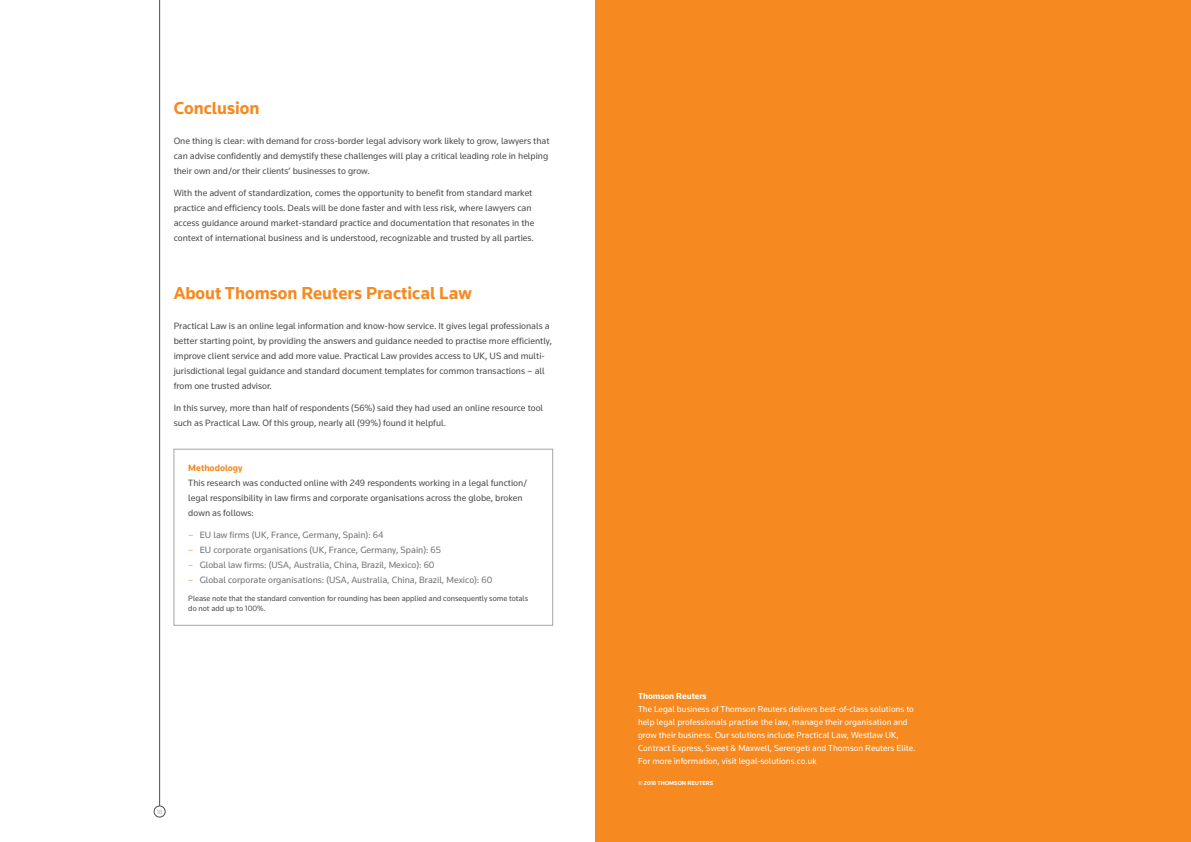
<style>
.page{position:relative;width:1191px;height:842px;background:#fff}
.page>*{position:absolute;margin:0;border:0;box-sizing:border-box;transform-origin:0 0}
.t1{font:700 18px "Knowledge";color:#f6891f}
.Body{font:9.5px/15px "Knowledge";color:#4b4c4d}
.t2{font:9.5px "Knowledge";color:#717275}
.body{font:9px/13px "Knowledge";color:#fff}
.body-2{font:700 9px "Knowledge";color:#fff}
.t3{font:8px/10px "Knowledge";color:#4b4c4d}
.t4{font:6.5px "Knowledge";color:#aeafb3}
.body-3{font:700 6px "Knowledge";color:#fff}
.s1{font-weight:700;color:#f6891f}
.s2{color:#f89e49}
</style>
<div class="page">
<hr style="left:159px;top:0;width:1px;height:806px;background:#4b4c4d">
<div style="left:154px;top:806px;width:11px;height:11px;border:1px solid #4b4c4d;border-radius:50%"></div>
<div style="left:595px;top:0;width:596px;height:842px;background:#f6891f"></div>
<div style="left:174px;top:449px;width:379px;height:176px;border:1px solid #a3a4a8"></div>
<h1 class="t1" style="left:174px;top:97px;width:87px">Conclusion</h1>
<p class="Body" style="left:174px;top:133px;width:377px">One thing is clear: with demand for cross-border legal advisory work likely to grow, lawyers that can advise confidently and demystify these challenges will play a critical leading role in helping their own and/or their clients’ businesses to grow.</p>
<p class="Body" style="left:174px;top:186px;width:362px">With the advent of standardization, comes the opportunity to benefit from standard market practice and efficiency tools. Deals will be done faster and with less risk, where lawyers can access guidance around market-standard practice and documentation that resonates in the context of international business and is understood, recognizable and trusted by all parties.</p>
<h1 class="t1" style="left:174px;top:282px;width:300px">About Thomson Reuters Practical Law</h1>
<p class="Body" style="left:174px;top:318px;width:380px">Practical Law is an online legal information and know-how service. It gives legal professionals a better starting point, by providing the answers and guidance needed to practise more efficiently, improve client service and add more value. Practical Law provides access to UK, US and multi&shy;jurisdictional legal guidance and standard document templates for common transactions – all from one trusted advisor.</p>
<p class="Body" style="left:174px;top:401px;width:371px">In this survey, more than half of respondents (56%) said they had used an online resource tool such as Practical Law. Of this group, nearly all (99%) found it helpful.</p>
<p class="Body" style="left:188px;top:460px;width:341px"><span class="s1">Methodology<br></span>This research was conducted online with 249 respondents working in a legal function/ legal responsibility in law firms and corporate organisations across the globe, broken down as follows:</p>
<p class="t2" style="left:188px;top:529px;width:197px"><span class="s2">–</span> EU law firms (UK, France, Germany, Spain): 64</p>
<p class="t2" style="left:188px;top:544px;width:254px"><span class="s2">–</span> EU corporate organisations (UK, France, Germany, Spain): 65</p>
<p class="t2" style="left:188px;top:559px;width:248px"><span class="s2">–</span> Global law firms: (USA, Australia, China, Brazil, Mexico): 60</p>
<p class="t2" style="left:188px;top:574px;width:305px"><span class="s2">–</span> Global corporate organisations: (USA, Australia, China, Brazil, Mexico): 60</p>
<p class="t3" style="left:188px;top:593px;width:341px">Please note that the standard convention for rounding has been applied and consequently some totals do not add up to 100%.</p>
<p class="t4" style="left:157px;top:808px;width:7px">18</p>
<p class="body-2" style="left:638px;top:690px;width:70px">Thomson Reuters</p>
<p class="body" style="left:638px;top:702px;width:279px">The Legal business of Thomson Reuters delivers best-of-class solutions to help legal professionals practise the law, manage their organisation and grow their business. Our solutions include Practical Law, Westlaw UK, Contract Express, Sweet &amp; Maxwell, Serengeti and Thomson Reuters Elite.<br>For more information, visit legal-solutions.co.uk</p>
<p class="body-3" style="left:638px;top:779px;width:77px">© 2016 THOMSON REUTERS</p>
</div>
